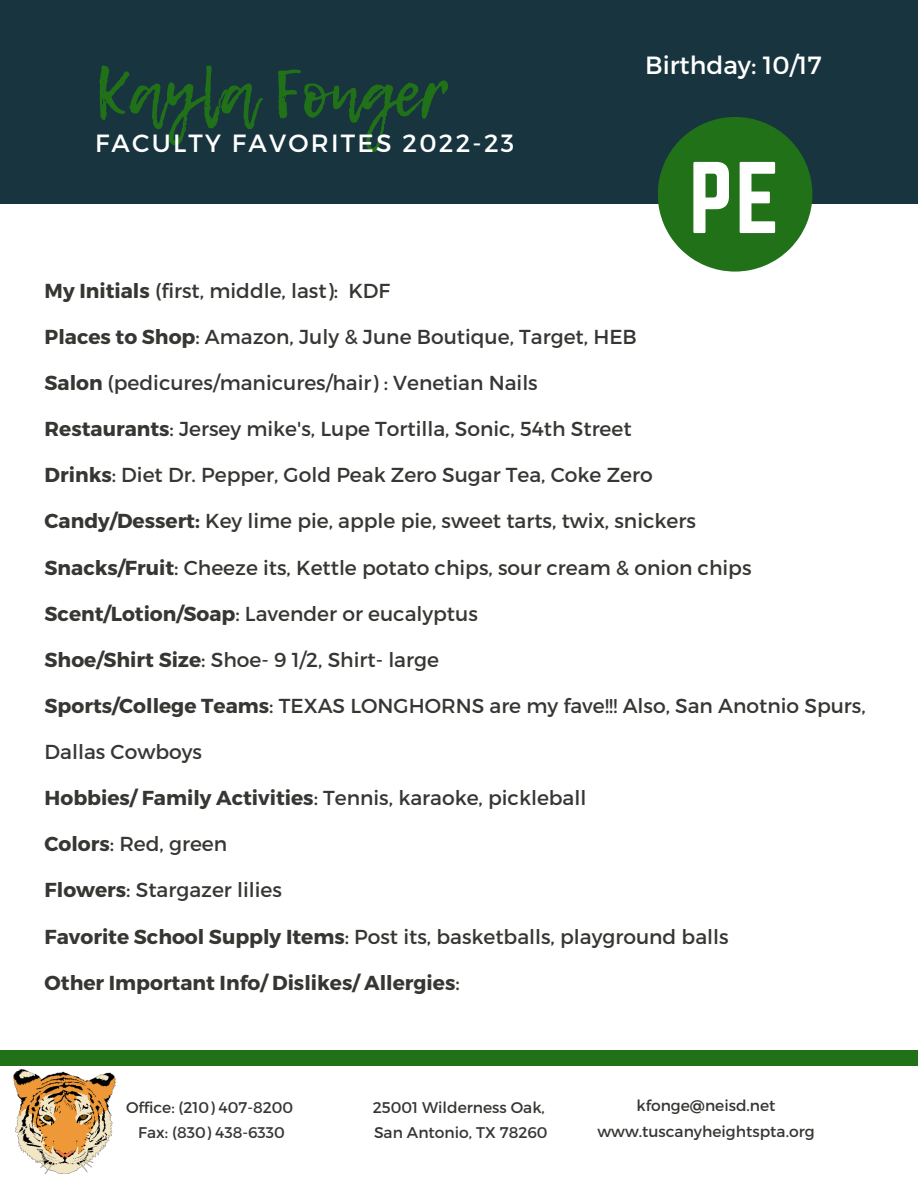
<style>
.page{position:relative;width:918px;height:1188px;background:#fff}
.page>*{position:absolute;margin:0;border:0;box-sizing:border-box;transform-origin:0 0}
.t1{font:88.95px "Norwester";color:#fff}
.t2{font:65.4px "Lemon Tuesday";color:#217119}
.t3{font:24.9px "Montserrat";letter-spacing:.09em;color:#fff}
.t4{font:24.9px "Montserrat";color:#fff}
.t5{font:20.25px "Montserrat";color:#363633}
.t6{font:700 20.25px "Montserrat";color:#363633}
.t7{font:15.45px "Montserrat";color:#363633}
.s1{font-weight:700}
.s2{font-weight:400}
</style>
<div class="page">
<div style="left:0;top:0;width:918px;height:204px;background:#18343f"></div>
<div style="left:0;top:1051px;width:918px;height:14px;background:#217119"></div>
<svg style="left:658px;top:117px;width:154px;height:155px"></svg>
<img style="left:14px;top:1070px;width:102px;height:103px">
<p class="t2" style="left:95px;top:45px;width:355px">Kayla Fonger</p>
<p class="t3" style="left:95px;top:127px;width:421px">FACULTY FAVORITES 2022-23</p>
<p class="t4" style="left:645px;top:49px;width:178px">Birthday: 10/17</p>
<p class="t1" style="left:689px;top:144px;width:92px">PE</p>
<p class="t5" style="left:45px;top:277px;width:347px"><span class="s1">My Initials</span> (first, middle, last): KDF</p>
<p class="t5" style="left:45px;top:324px;width:594px"><span class="s1">Places to Shop</span>: Amazon, July &amp; June Boutique, Target, HEB</p>
<p class="t5" style="left:45px;top:370px;width:495px"><span class="s1">Salon</span> (pedicures/manicures/hair) : Venetian Nails</p>
<p class="t5" style="left:45px;top:416px;width:589px"><span class="s1">Restaurants</span>: Jersey mike's, Lupe Tortilla, Sonic, 54th Street</p>
<p class="t5" style="left:45px;top:462px;width:610px"><span class="s1">Drinks</span>: Diet Dr. Pepper, Gold Peak Zero Sugar Tea, Coke Zero</p>
<p class="t5" style="left:45px;top:508px;width:653px"><span class="s1">Candy/Dessert:</span> Key lime pie, apple pie, sweet tarts, twix, snickers</p>
<p class="t5" style="left:45px;top:554px;width:708px"><span class="s1">Snacks/Fruit</span>: Cheeze its, Kettle potato chips, sour cream &amp; onion chips</p>
<p class="t5" style="left:45px;top:600px;width:435px"><span class="s1">Scent/Lotion/Soap</span>: Lavender or eucalyptus</p>
<p class="t5" style="left:45px;top:646px;width:396px"><span class="s1">Shoe/Shirt Size</span>: Shoe- 9 1/2, Shirt- large</p>
<p class="t5" style="left:45px;top:693px;width:823px"><span class="s1">Sports/College Teams</span>: TEXAS LONGHORNS are my fave!!! Also, San Anotnio Spurs,</p>
<p class="t5" style="left:45px;top:739px;width:159px">Dallas Cowboys</p>
<p class="t5" style="left:45px;top:785px;width:543px"><span class="s1">Hobbies/ Family Activities</span>: Tennis, karaoke, pickleball</p>
<p class="t5" style="left:45px;top:831px;width:184px"><span class="s1">Colors</span>: Red, green</p>
<p class="t5" style="left:45px;top:877px;width:239px"><span class="s1">Flowers</span>: Stargazer lilies</p>
<p class="t5" style="left:45px;top:923px;width:686px"><span class="s1">Favorite School Supply Items</span>: Post its, basketballs, playground balls</p>
<p class="t6" style="left:45px;top:969px;width:417px">Other Important Info/ Dislikes/ Allergies<span class="s2">:</span></p>
<p class="t7" style="left:126px;top:1097px;width:169px">Office: (210) 407-8200</p>
<p class="t7" style="left:138px;top:1123px;width:148px">Fax: (830) 438-6330</p>
<p class="t7" style="left:373px;top:1097px;width:174px">25001 Wilderness Oak,</p>
<p class="t7" style="left:374px;top:1123px;width:175px">San Antonio, TX 78260</p>
<p class="t7" style="left:637px;top:1096px;width:141px">kfonge@neisd.net</p>
<p class="t7" style="left:597px;top:1122px;width:219px">www.tuscanyheightspta.org</p>
</div>
